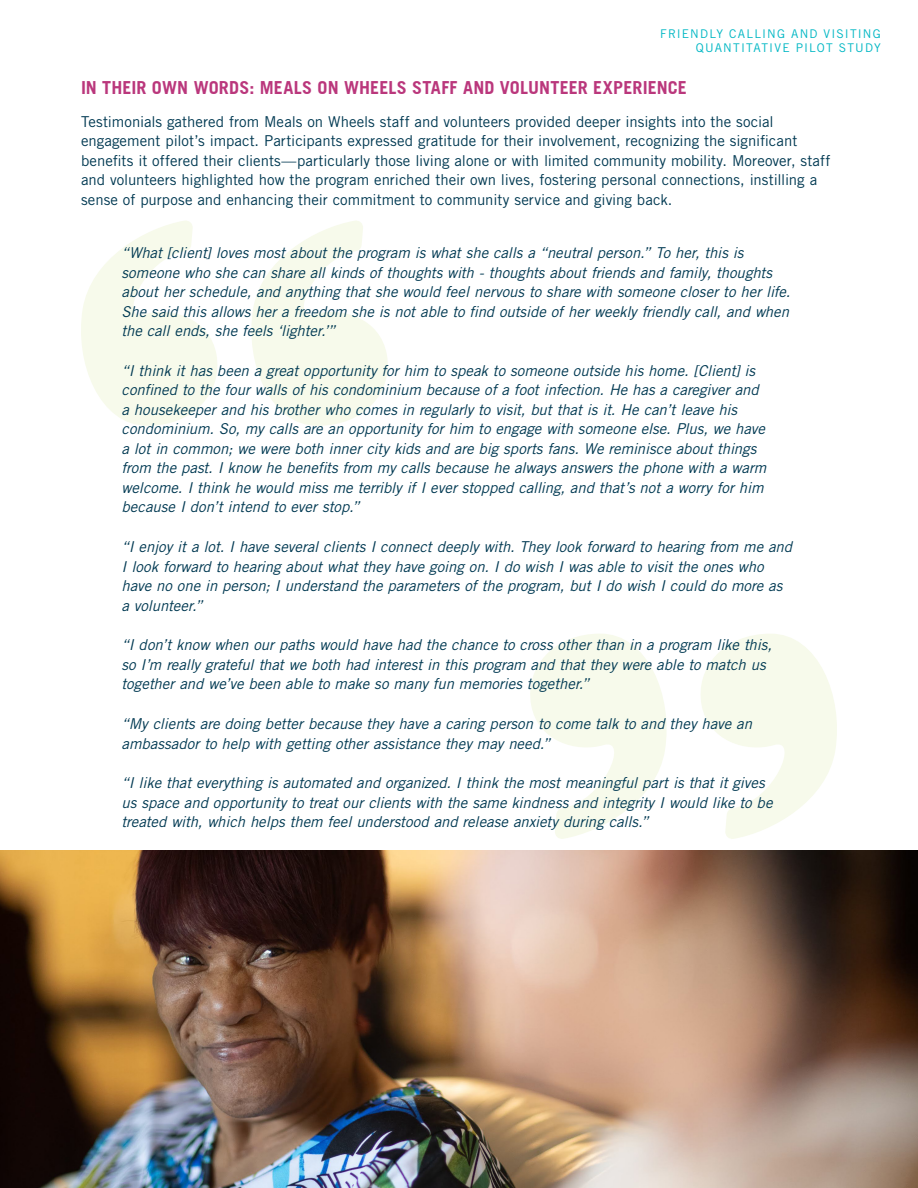
<style>
.page{position:relative;width:918px;height:1188px;background:#fff}
.page>*{position:absolute;margin:0;border:0;box-sizing:border-box;transform-origin:0 0}
.t1{font:700 18px "Trade Gothic";letter-spacing:.005em;color:#ba377c}
.Header{font:italic 15px/19.5px "Trade Gothic LT Std";letter-spacing:-.005em;color:#003952}
.Header-2{font:15px/19.5px "Trade Gothic LT Std";color:#003952}
.t2{font:12px/14.4px "Trade Gothic LT Std";letter-spacing:.095em;color:#00b7c4;text-align:right}
</style>
<div class="page">
<svg style="left:81px;top:221px;width:307px;height:205px;fill:#f7faeb"></svg>
<svg style="left:530px;top:634px;width:307px;height:205px;fill:#f7faeb"></svg>
<img style="left:0;top:850px;width:918px;height:338px">
<p class="t2" style="left:660px;top:26px;width:222px">FRIENDLY CALLING AND VISITING<br>QUANTITATIVE PILOT STUDY</p>
<h2 class="t1" style="left:81px;top:77px;width:607px">IN THEIR OWN WORDS: MEALS ON WHEELS STAFF AND VOLUNTEER EXPERIENCE</h2>
<p class="Header-2" style="left:81px;top:112px;width:751px">Testimonials gathered from Meals on Wheels staff and volunteers provided deeper insights into the social engagement pilot’s impact. Participants expressed gratitude for their involvement, recognizing the significant benefits it offered their clients—particularly those living alone or with limited community mobility. Moreover, staff and volunteers highlighted how the program enriched their own lives, fostering personal connections, instilling a sense of purpose and enhancing their commitment to community service and giving back.</p>
<p class="Header" style="left:122px;top:243px;width:671px">“What [client] loves most about the program is what she calls a “neutral person.” To her, this is someone who she can share all kinds of thoughts with - thoughts about friends and family, thoughts about her schedule, and anything that she would feel nervous to share with someone closer to her life.<br>She said this allows her a freedom she is not able to find outside of her weekly friendly call, and when the call ends, she feels ‘lighter.’”</p>
<p class="Header" style="left:122px;top:361px;width:646px">“I think it has been a great opportunity for him to speak to someone outside his home. [Client] is confined to the four walls of his condominium because of a foot infection. He has a caregiver and a housekeeper and his brother who comes in regularly to visit, but that is it. He can’t leave his condominium. So, my calls are an opportunity for him to engage with someone else. Plus, we have a lot in common; we were both inner city kids and are big sports fans. We reminisce about things from the past. I know he benefits from my calls because he always answers the phone with a warm welcome. I think he would miss me terribly if I ever stopped calling, and that’s not a worry for him because I don’t intend to ever stop.”</p>
<p class="Header" style="left:122px;top:537px;width:672px">“I enjoy it a lot. I have several clients I connect deeply with. They look forward to hearing from me and I look forward to hearing about what they have going on. I do wish I was able to visit the ones who have no one in person; I understand the parameters of the program, but I do wish I could do more as a volunteer.”</p>
<p class="Header" style="left:122px;top:636px;width:652px">“I don’t know when our paths would have had the chance to cross other than in a program like this, so I’m really grateful that we both had interest in this program and that they were able to match us together and we’ve been able to make so many fun memories together.”</p>
<p class="Header" style="left:122px;top:714px;width:632px">“My clients are doing better because they have a caring person to come talk to and they have an ambassador to help with getting other assistance they may need.”</p>
<p class="Header" style="left:122px;top:774px;width:653px">“I like that everything is automated and organized. I think the most meaningful part is that it gives us space and opportunity to treat our clients with the same kindness and integrity I would like to be treated with, which helps them feel understood and release anxiety during calls.”</p>
</div>
